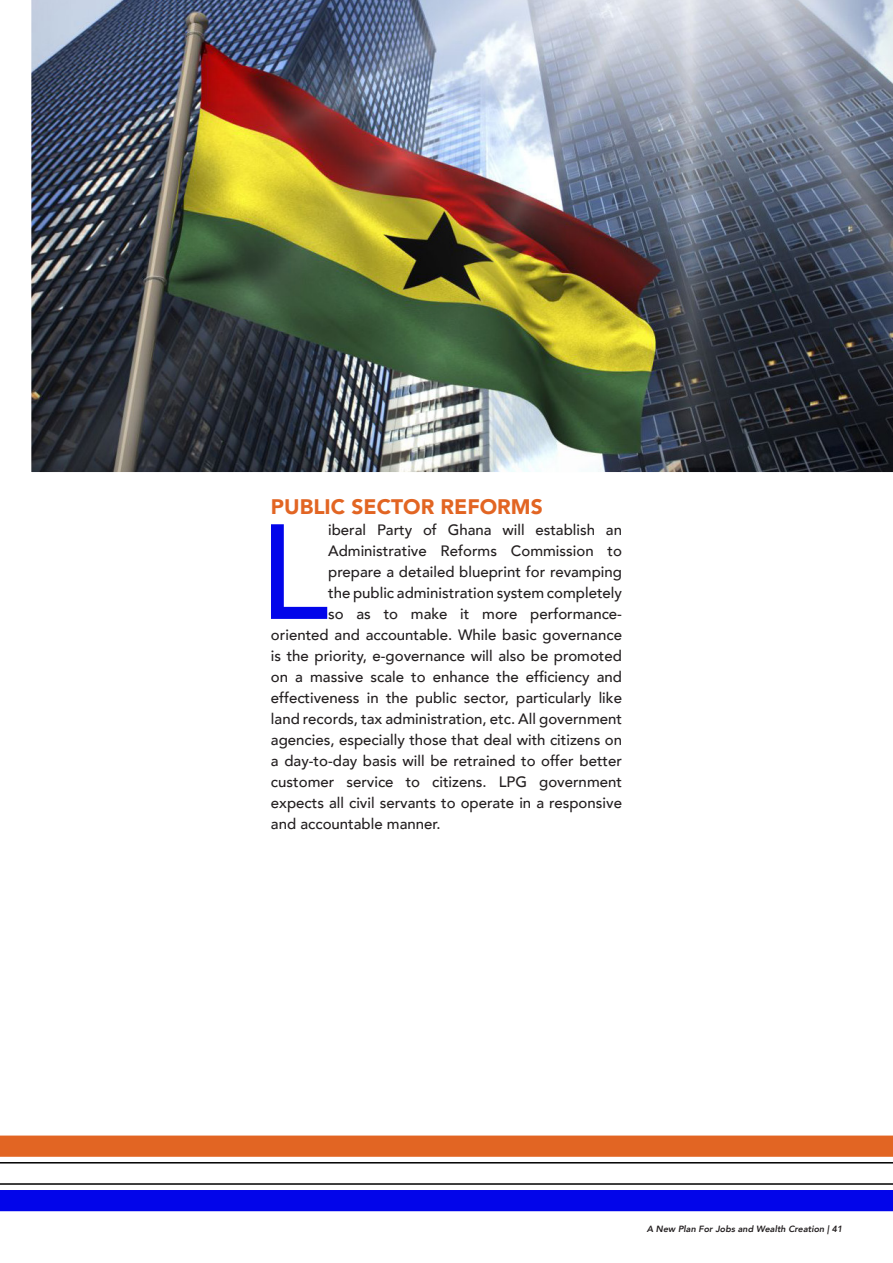
<style>
.page{position:relative;width:893px;height:1263px;background:#fff}
.page>*{position:absolute;margin:0;border:0;box-sizing:border-box;transform-origin:0 0}
.t1{font:500 133.65px "Avenir";color:#0205ea}
.t2{font:900 21px "Avenir";color:#e26523}
.t3{font:500 15px "Avenir";color:#231f20}
.t4{font:italic 800 9px "Avenir";color:#231f20}
</style>
<div class="page">
<svg style="left:0;top:1135px;width:893px;height:76px"></svg>
<img style="left:31px;top:0;width:862px;height:472px">
<p class="t2" style="left:271px;top:489px;width:273px">PUBLIC SECTOR REFORMS</p>
<p class="t1" style="left:259px;top:457px;width:71px">L</p>
<p class="t3" style="left:328px;top:517px;width:295px">iberal Party of Ghana will establish an</p>
<p class="t3" style="left:328px;top:538px;width:295px">Administrative Reforms Commission to</p>
<p class="t3" style="left:328px;top:559px;width:295px">prepare a detailed blueprint for revamping</p>
<p class="t3" style="left:328px;top:580px;width:295px">the public administration system completely</p>
<p class="t3" style="left:328px;top:601px;width:295px">so as to make it more performance-</p>
<p class="t3" style="left:271px;top:622px;width:352px">oriented and accountable. While basic governance</p>
<p class="t3" style="left:271px;top:643px;width:352px">is the priority, e-governance will also be promoted</p>
<p class="t3" style="left:271px;top:664px;width:352px">on a massive scale to enhance the efficiency and</p>
<p class="t3" style="left:271px;top:685px;width:352px">effectiveness in the public sector, particularly like</p>
<p class="t3" style="left:271px;top:706px;width:352px">land records, tax administration, etc. All government</p>
<p class="t3" style="left:271px;top:727px;width:353px">agencies, especially those that deal with citizens on</p>
<p class="t3" style="left:271px;top:748px;width:353px">a day-to-day basis will be retrained to offer better</p>
<p class="t3" style="left:271px;top:769px;width:353px">customer service to citizens. LPG government</p>
<p class="t3" style="left:271px;top:790px;width:352px">expects all civil servants to operate in a responsive</p>
<p class="t3" style="left:271px;top:811px;width:171px">and accountable manner.</p>
<p class="t4" style="left:647px;top:1223px;width:197px">A New Plan For Jobs and Wealth Creation | 41</p>
</div>
